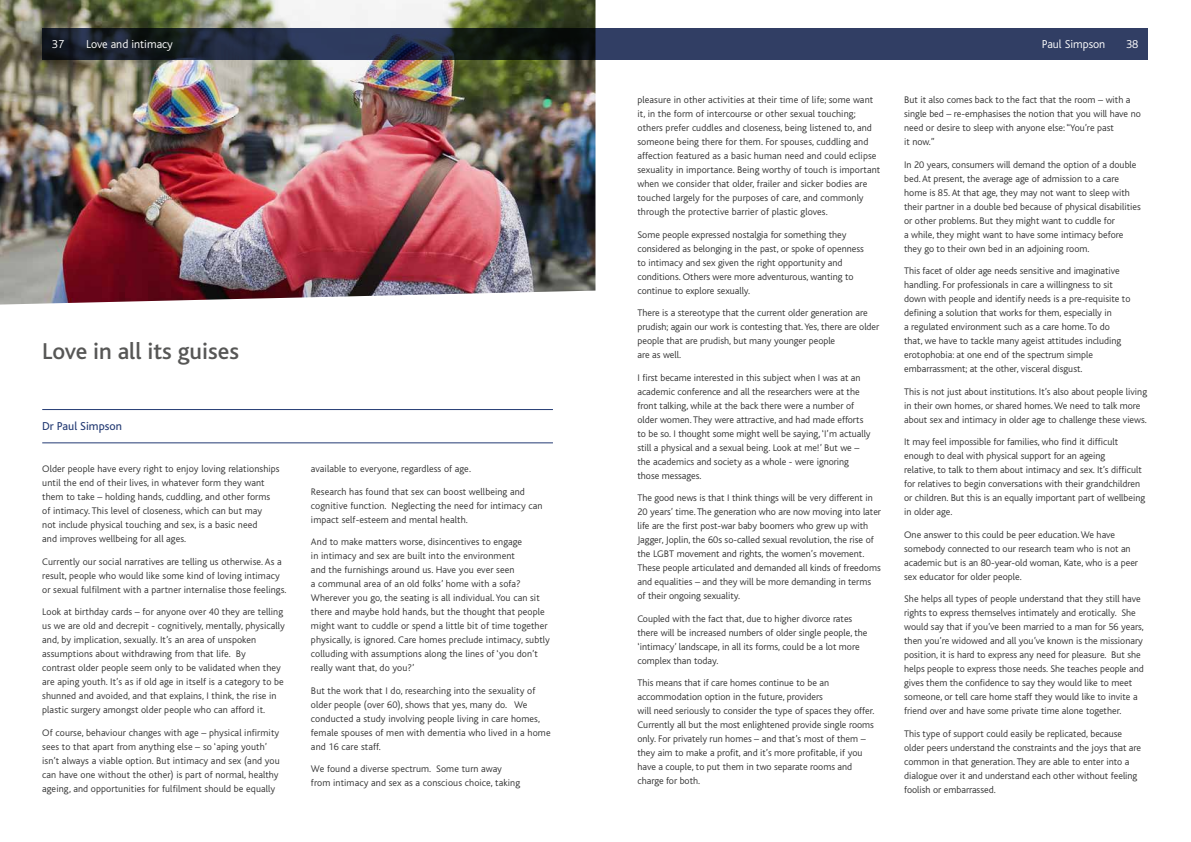
<style>
.page{position:relative;width:1191px;height:842px;background:#fff}
.page>*{position:absolute;margin:0;border:0;box-sizing:border-box;transform-origin:0 0}
.t1{font:500 24px "Bliss";color:#575756}
.t2{font:300 12px "Bliss";color:#fff}
.t3{font:12px "Bliss";color:#243b74}
.t4{font:300 10px/14px "Bliss";color:#333}
</style>
<div class="page">
<hr style="left:42px;top:409px;width:511px;height:1px;background:#243b74">
<hr style="left:42px;top:443px;width:511px;height:1px;background:#243b74">
<img style="left:0;top:0;width:595px;height:305px">
<svg style="left:42px;top:28px;width:1106px;height:32px;background:#26304a"></svg>
<p class="t2" style="left:52px;top:38px;width:14px">37</p>
<p class="t2" style="left:86px;top:38px;width:88px">Love and intimacy</p>
<p class="t2" style="left:1041px;top:38px;width:65px">Paul Simpson</p>
<p class="t2" style="left:1126px;top:38px;width:14px">38</p>
<h1 class="t1" style="left:42px;top:339px;width:198px">Love in all its guises</h1>
<p class="t3" style="left:42px;top:420px;width:81px">Dr Paul Simpson</p>
<p class="t4" style="left:42px;top:462px;width:239px">Older people have every right to enjoy loving relationships until the end of their lives, in whatever form they want them to take – holding hands, cuddling, and other forms of intimacy. This level of closeness, which can but may<br>not include physical touching and sex, is a basic need<br>and improves wellbeing for all ages.</p>
<p class="t4" style="left:42px;top:554px;width:246px">Currently our social narratives are telling us otherwise. As a result, people who would like some kind of loving intimacy or sexual fulfilment with a partner internalise those feelings.</p>
<p class="t4" style="left:42px;top:605px;width:244px">Look at birthday cards – for anyone over 40 they are telling us we are old and decrepit - cognitively, mentally, physically and, by implication, sexually. It’s an area of unspoken assumptions about withdrawing from that life. By<br>contrast older people seem only to be validated when they are aping youth. It’s as if old age in itself is a category to be shunned and avoided, and that explains, I think, the rise in plastic surgery amongst older people who can afford it.</p>
<p class="t4" style="left:42px;top:725px;width:239px">Of course, behaviour changes with age – physical infirmity sees to that apart from anything else – so ‘aping youth’ isn’t always a viable option. But intimacy and sex (and you can have one without the other) is part of normal, healthy ageing, and opportunities for fulfilment should be equally</p>
<p class="t4" style="left:311px;top:462px;width:161px">available to everyone, regardless of age.</p>
<p class="t4" style="left:311px;top:484px;width:233px">Research has found that sex can boost wellbeing and cognitive function. Neglecting the need for intimacy can impact self-esteem and mental health.</p>
<p class="t4" style="left:311px;top:535px;width:240px">And to make matters worse, disincentives to engage<br>in intimacy and sex are built into the environment<br>and the furnishings around us. Have you ever seen<br>a communal area of an old folks’ home with a sofa?<br>Wherever you go, the seating is all individual. You can sit there and maybe hold hands, but the thought that people might want to cuddle or spend a little bit of time together physically, is ignored. Care homes preclude intimacy, subtly colluding with assumptions along the lines of ‘you don’t really want that, do you?’</p>
<p class="t4" style="left:311px;top:683px;width:241px">But the work that I do, researching into the sexuality of older people (over 60), shows that yes, many do. We conducted a study involving people living in care homes, female spouses of men with dementia who lived in a home and 16 care staff.</p>
<p class="t4" style="left:311px;top:762px;width:211px">We found a diverse spectrum. Some turn away from intimacy and sex as a conscious choice, taking</p>
<p class="t4" style="left:637px;top:93px;width:244px">pleasure in other activities at their time of life; some want it, in the form of intercourse or other sexual touching; others prefer cuddles and closeness, being listened to, and someone being there for them. For spouses, cuddling and affection featured as a basic human need and could eclipse sexuality in importance. Being worthy of touch is important when we consider that older, frailer and sicker bodies are touched largely for the purposes of care, and commonly through the protective barrier of plastic gloves.</p>
<p class="t4" style="left:637px;top:227px;width:228px">Some people expressed nostalgia for something they considered as belonging in the past, or spoke of openness to intimacy and sex given the right opportunity and conditions. Others were more adventurous, wanting to continue to explore sexually.</p>
<p class="t4" style="left:637px;top:306px;width:243px">There is a stereotype that the current older generation are prudish; again our work is contesting that. Yes, there are older people that are prudish, but many younger people<br>are as well.</p>
<p class="t4" style="left:637px;top:370px;width:235px">I first became interested in this subject when I was at an academic conference and all the researchers were at the front talking, while at the back there were a number of older women. They were attractive, and had made efforts to be so. I thought some might well be saying, ‘I’m actually still a physical and a sexual being. Look at me!’ But we – the academics and society as a whole - were ignoring those messages.</p>
<p class="t4" style="left:637px;top:491px;width:245px">The good news is that I think things will be very different in 20 years’ time. The generation who are now moving into later life are the first post-war baby boomers who grew up with Jagger, Joplin, the 60s so-called sexual revolution, the rise of the LGBT movement and rights, the women’s movement.<br>These people articulated and demanded all kinds of freedoms and equalities – and they will be more demanding in terms of their ongoing sexuality.</p>
<p class="t4" style="left:637px;top:611px;width:232px">Coupled with the fact that, due to higher divorce rates there will be increased numbers of older single people, the ‘intimacy’ landscape, in all its forms, could be a lot more complex than today.</p>
<p class="t4" style="left:637px;top:676px;width:238px">This means that if care homes continue to be an accommodation option in the future, providers<br>will need seriously to consider the type of spaces they offer.<br>Currently all but the most enlightened provide single rooms only. For privately run homes – and that’s most of them – they aim to make a profit, and it’s more profitable, if you have a couple, to put them in two separate rooms and charge for both.</p>
<p class="t4" style="left:904px;top:93px;width:238px">But it also comes back to the fact that the room – with a single bed – re-emphasises the notion that you will have no need or desire to sleep with anyone else:“You’re past<br>it now.”</p>
<p class="t4" style="left:904px;top:157px;width:238px">In 20 years, consumers will demand the option of a double bed. At present, the average age of admission to a care home is 85. At that age, they may not want to sleep with their partner in a double bed because of physical disabilities or other problems. But they might want to cuddle for<br>a while, they might want to have some intimacy before they go to their own bed in an adjoining room.</p>
<p class="t4" style="left:904px;top:264px;width:228px">This facet of older age needs sensitive and imaginative handling. For professionals in care a willingness to sit down with people and identify needs is a pre-requisite to defining a solution that works for them, especially in<br>a regulated environment such as a care home. To do that, we have to tackle many ageist attitudes including erotophobia: at one end of the spectrum simple embarrassment; at the other, visceral disgust.</p>
<p class="t4" style="left:904px;top:384px;width:244px">This is not just about institutions. It’s also about people living in their own homes, or shared homes. We need to talk more about sex and intimacy in older age to challenge these views.</p>
<p class="t4" style="left:904px;top:435px;width:242px">It may feel impossible for families, who find it difficult enough to deal with physical support for an ageing<br>relative, to talk to them about intimacy and sex. It’s difficult for relatives to begin conversations with their grandchildren or children. But this is an equally important part of wellbeing in older age.</p>
<p class="t4" style="left:904px;top:527px;width:235px">One answer to this could be peer education.We have somebody connected to our research team who is not an academic but is an 80-year-old woman, Kate, who is a peer sex educator for older people.</p>
<p class="t4" style="left:904px;top:592px;width:241px">She helps all types of people understand that they still have rights to express themselves intimately and erotically. She would say that if you’ve been married to a man for 56 years, then you’re widowed and all you’ve known is the missionary position, it is hard to express any need for pleasure. But she helps people to express those needs. She teaches people and gives them the confidence to say they would like to meet someone, or tell care home staff they would like to invite a friend over and have some private time alone together.</p>
<p class="t4" style="left:904px;top:726px;width:238px">This type of support could easily be replicated, because older peers understand the constraints and the joys that are common in that generation. They are able to enter into a dialogue over it and understand each other without feeling foolish or embarrassed.</p>
</div>
